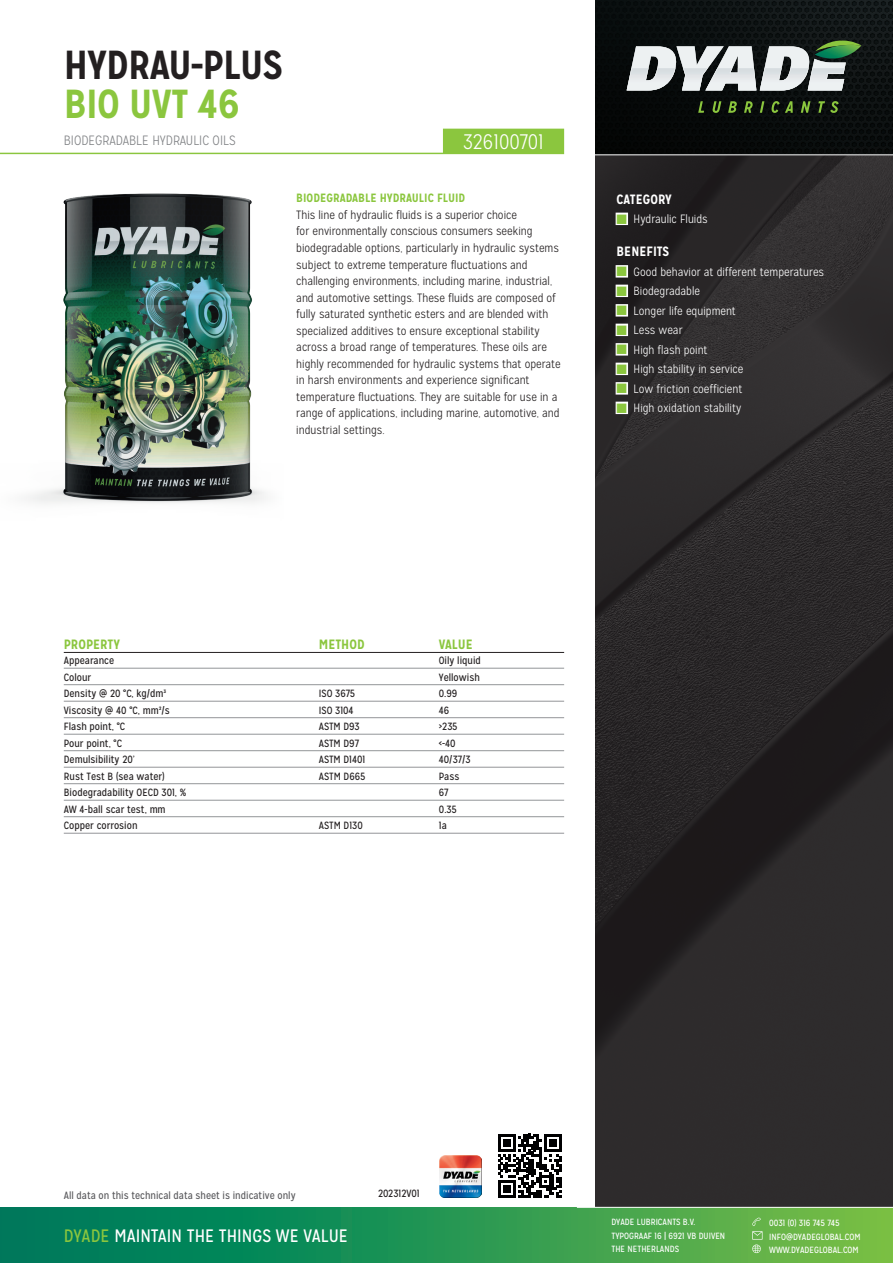
<style>
.page{position:relative;width:893px;height:1263px;background:#fff}
.page>*{position:absolute;margin:0;border:0;box-sizing:border-box;transform-origin:0 0}
.t1{font:700 40.5px "Mission Gothic";letter-spacing:-.02em;color:#231f20}
.t2{font:700 40.5px "Mission Gothic";letter-spacing:-.02em;color:#8bc63e}
.t3{font:300 21px "Mission Gothic";color:#fff}
.t4{font:18px "Mission Gothic";color:#fff}
.t5{font:300 13.5px "Mission Gothic";color:#808285}
.t6{font:700 13.5px "Mission Gothic";color:#8bc63e}
.t7{font:700 13.5px "Mission Gothic";color:#fff}
.t8{font:300 12px/16.5px "Mission Gothic";color:#231f20}
.t9{font:300 12px/19.5px "Mission Gothic";color:#fff}
.t10{font:700 12px "Mission Gothic";color:#8bc63e}
.t11{font:10.5px "Mission Gothic";color:#231f20}
.t12{font:10.5px "Mission Gothic";color:#5a5a5d}
.t13{font:9px/13.5px "Mission Gothic";color:#fff}
.s1{font-family:"European Pi Three";font-weight:400;font-size:10.5px}
.s2{color:#8bc63e}
</style>
<div class="page">
<svg style="left:595px;top:155px;width:298px;height:1052px;background:#2a2729"></svg>
<img style="left:595px;top:0;width:298px;height:154px">
<svg style="left:627px;top:40px;width:234px;height:50px;background:#8c9491"></svg>
<svg style="left:698px;top:101px;width:6px;height:12px"></svg>
<svg style="left:713px;top:101px;width:8px;height:12px"></svg>
<svg style="left:728px;top:101px;width:9px;height:12px"></svg>
<svg style="left:744px;top:101px;width:9px;height:12px"></svg>
<svg style="left:760px;top:101px;width:4px;height:12px"></svg>
<svg style="left:772px;top:101px;width:21px;height:12px"></svg>
<svg style="left:801px;top:101px;width:9px;height:12px"></svg>
<svg style="left:818px;top:101px;width:21px;height:12px"></svg>
<div style="left:0;top:1208px;width:893px;height:55px;background:linear-gradient(to right,#00745e,#73bd46)"></div>
<svg style="left:752px;top:1217px;width:10px;height:36px"></svg>
<img style="left:440px;top:1155px;width:42px;height:42px">
<svg style="left:498px;top:1134px;width:64px;height:64px"></svg>
<div style="left:446px;top:129px;width:118px;height:25px;background:#8bc63e"></div>
<img style="left:0;top:128px;width:446px;height:376px">
<hr style="left:64px;top:652px;width:500px;height:1px;background:#231f20">
<hr style="left:64px;top:668px;width:500px;height:1px;background:#939598">
<hr style="left:64px;top:684px;width:500px;height:1px;background:#939598">
<hr style="left:64px;top:701px;width:500px;height:1px;background:#939598">
<hr style="left:64px;top:717px;width:500px;height:1px;background:#939598">
<hr style="left:64px;top:734px;width:500px;height:1px;background:#939598">
<hr style="left:64px;top:750px;width:500px;height:1px;background:#939598">
<hr style="left:64px;top:767px;width:500px;height:1px;background:#939598">
<hr style="left:64px;top:783px;width:500px;height:1px;background:#939598">
<hr style="left:64px;top:800px;width:500px;height:1px;background:#939598">
<hr style="left:64px;top:816px;width:500px;height:1px;background:#939598">
<hr style="left:64px;top:833px;width:500px;height:1px;background:#939598">
<h1 class="t1" style="left:64px;top:40px;width:221px">HYDRAU-PLUS</h1>
<h1 class="t2" style="left:64px;top:79px;width:177px">BIO UVT 46</h1>
<p class="t5" style="left:64px;top:132px;width:173px">BIODEGRADABLE HYDRAULIC OILS</p>
<h2 class="t3" style="left:463px;top:130px;width:82px">326100701</h2>
<p class="t10" style="left:296px;top:191px;width:171px">BIODEGRADABLE HYDRAULIC FLUID</p>
<p class="t8" style="left:296px;top:207px;width:266px">This line of hydraulic fluids is a superior choice<br>for environmentally conscious consumers seeking biodegradable options, particularly in hydraulic systems subject to extreme temperature fluctuations and challenging environments, including marine, industrial, and automotive settings. These fluids are composed of fully saturated synthetic esters and are blended with specialized additives to ensure exceptional stability across a broad range of temperatures. These oils are highly recommended for hydraulic systems that operate in harsh environments and experience significant temperature fluctuations. They are suitable for use in a range of applications, including marine, automotive, and industrial settings.</p>
<p class="t7" style="left:617px;top:190px;width:57px">CATEGORY</p>
<p class="t9" style="left:617px;top:209px;width:93px"><span class="s1">N</span> Hydraulic Fluids</p>
<p class="t7" style="left:617px;top:243px;width:54px">BENEFITS</p>
<p class="t9" style="left:617px;top:262px;width:209px"><span class="s1">N</span> Good behavior at different temperatures<br><span class="s1">N</span> Biodegradable<br><span class="s1">N</span> Longer life equipment<br><span class="s1">N</span> Less wear<br><span class="s1">N</span> High flash point<br><span class="s1">N</span> High stability in service<br><span class="s1">N</span> Low friction coefficient<br><span class="s1">N</span> High oxidation stability</p>
<p class="t6" style="left:64px;top:636px;width:58px">PROPERTY</p>
<p class="t6" style="left:319px;top:636px;width:47px">METHOD</p>
<p class="t6" style="left:439px;top:636px;width:36px">VALUE</p>
<p class="t11" style="left:64px;top:654px;width:52px">Appearance</p>
<p class="t11" style="left:439px;top:654px;width:44px">Oily liquid</p>
<p class="t11" style="left:64px;top:671px;width:29px">Colour</p>
<p class="t11" style="left:439px;top:671px;width:42px">Yellowish</p>
<p class="t11" style="left:64px;top:687px;width:104px">Density @ 20 °C, kg/dm³</p>
<p class="t11" style="left:319px;top:687px;width:38px">ISO 3675</p>
<p class="t11" style="left:439px;top:687px;width:20px">0.99</p>
<p class="t11" style="left:64px;top:704px;width:108px">Viscosity @ 40 °C, mm²/s</p>
<p class="t11" style="left:319px;top:704px;width:36px">ISO 3104</p>
<p class="t11" style="left:439px;top:704px;width:12px">46</p>
<p class="t11" style="left:64px;top:720px;width:63px">Flash point, °C</p>
<p class="t11" style="left:319px;top:720px;width:42px">ASTM D93</p>
<p class="t11" style="left:439px;top:720px;width:20px">&gt;235</p>
<p class="t11" style="left:64px;top:736px;width:60px">Pour point, °C</p>
<p class="t11" style="left:319px;top:736px;width:42px">ASTM D97</p>
<p class="t11" style="left:439px;top:736px;width:18px">&lt;-40</p>
<p class="t11" style="left:64px;top:753px;width:72px">Demulsibility 20’</p>
<p class="t11" style="left:319px;top:753px;width:48px">ASTM D1401</p>
<p class="t11" style="left:439px;top:753px;width:33px">40/37/3</p>
<p class="t11" style="left:64px;top:769px;width:102px">Rust Test B (sea water)</p>
<p class="t11" style="left:319px;top:769px;width:48px">ASTM D665</p>
<p class="t11" style="left:439px;top:769px;width:22px">Pass</p>
<p class="t11" style="left:64px;top:786px;width:124px">Biodegradability OECD 301, %</p>
<p class="t11" style="left:439px;top:786px;width:11px">67</p>
<p class="t11" style="left:64px;top:802px;width:103px">AW 4-ball scar test, mm</p>
<p class="t11" style="left:439px;top:802px;width:19px">0.35</p>
<p class="t11" style="left:64px;top:819px;width:75px">Copper corrosion</p>
<p class="t11" style="left:319px;top:819px;width:45px">ASTM D130</p>
<p class="t11" style="left:439px;top:819px;width:10px">1a</p>
<p class="t12" style="left:64px;top:1189px;width:233px">All data on this technical data sheet is indicative only</p>
<p class="t11" style="left:378px;top:1187px;width:43px">202312V01</p>
<h3 class="t4" style="left:64px;top:1225px;width:286px"><span class="s2">DYADE</span> MAINTAIN THE THINGS WE VALUE</h3>
<p class="t13" style="left:611px;top:1215px;width:115px">DYADE LUBRICANTS B.V.<br>TYPOGRAAF 16 | 6921 VB DUIVEN<br>THE NETHERLANDS</p>
<p class="t13" style="left:769px;top:1216px;width:93px">0031 (0) 316 745 745<br>INFO@DYADEGLOBAL.COM<br>WWW.DYADEGLOBAL.COM</p>
</div>
